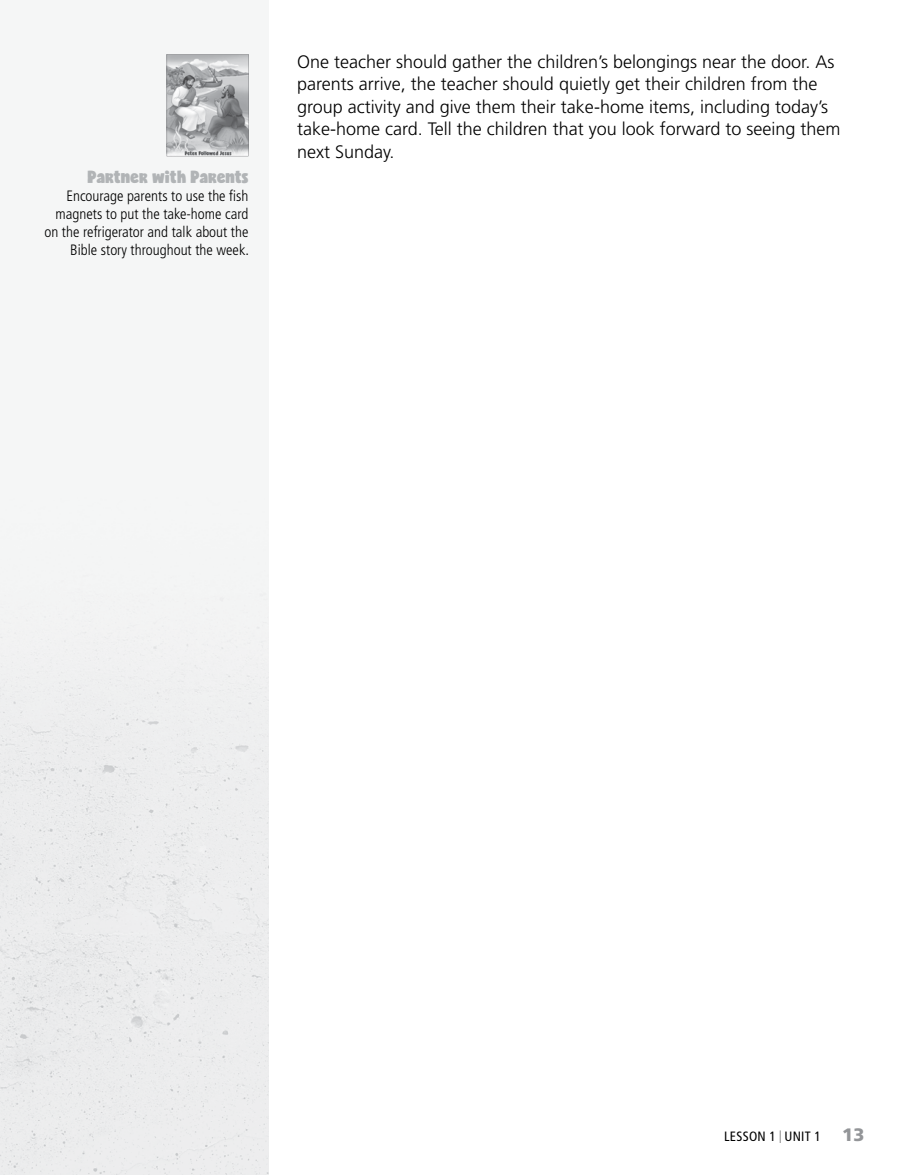
<style>
.page{position:relative;width:905px;height:1175px;background:#fff}
.page>*{position:absolute;margin:0;border:0;box-sizing:border-box;transform-origin:0 0}
.t1{font:300 18px/22.5px "Frutiger LT Std";color:#000}
.t2{font:16.5px "Candy";color:#b1b4b6}
.t3{font:300 condensed 15px/18px "Frutiger LT Std";color:#000;text-align:right}
.t4{font:condensed 13.5px "Frutiger LT Std";letter-spacing:.02em;color:#000}
.s1{font-size:18px}
.s2{font-weight:900;font-stretch:normal;font-size:18px;color:#939598}
</style>
<div class="page">
<img style="left:0;top:54px;width:269px;height:1120px">
<svg style="left:167px;top:54px;width:81px;height:102px;background:#b1b2b4"></svg>
<p class="t2" style="left:88px;top:170px;width:162px">Partner with Parents</p>
<p class="t3" style="left:44px;top:187px;width:206px">Encourage parents to use the fish magnets to put the take-home card on the refrigerator and talk about the Bible story throughout the week.</p>
<p class="t1" style="left:297px;top:50px;width:545px">One teacher should gather the children’s belongings near the door. As parents arrive, the teacher should quietly get their children from the group activity and give them their take-home items, including today’s take-home card. Tell the children that you look forward to seeing them next Sunday.</p>
<p class="t4" style="left:724px;top:1128px;width:142px">LESSON 1 <span class="s1">I</span> UNIT 1 <span class="s2">13</span></p>
</div>
